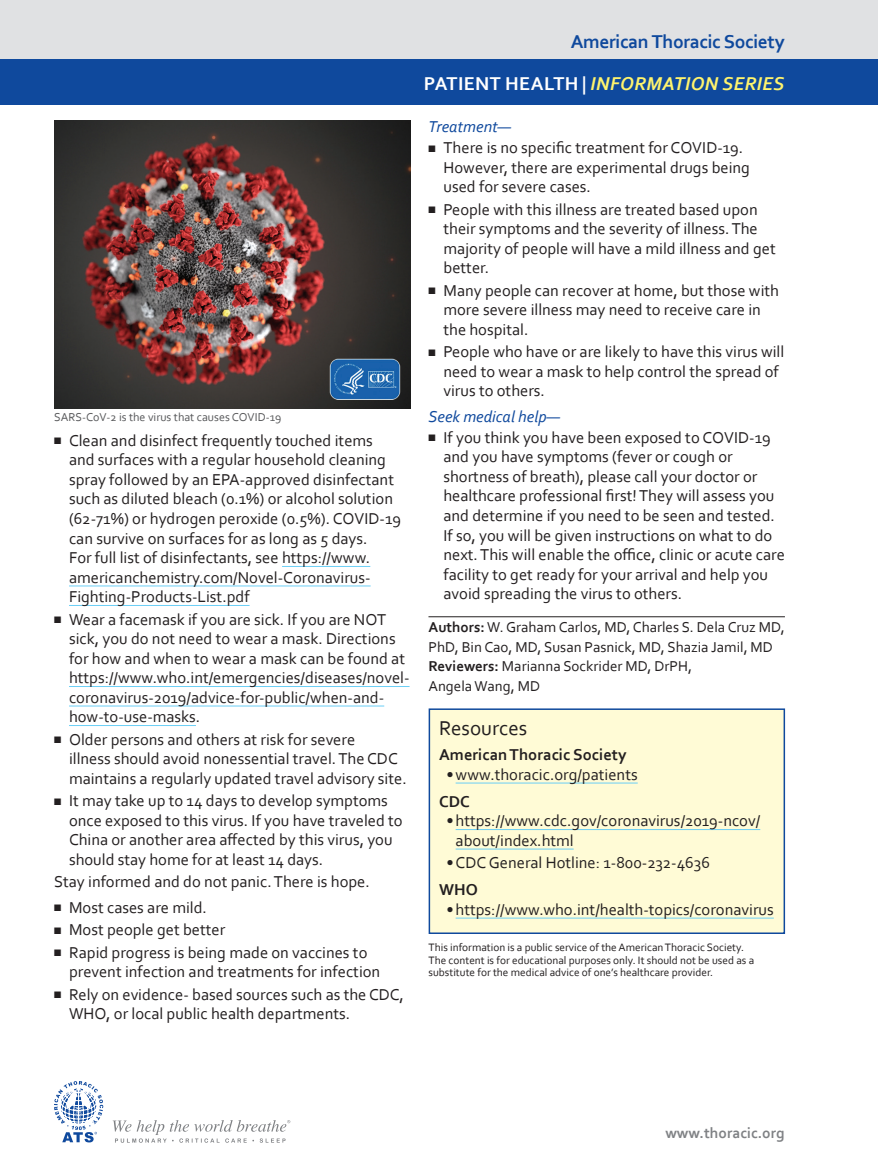
<style>
.page{position:relative;width:878px;height:1175px;background:#fff}
.page>*{position:absolute;margin:0;border:0;box-sizing:border-box;transform-origin:0 0}
.Resources_Box_Title{font:21px "Corbel";color:#231f20}
.t1{font:italic 700 19.5px "Corbel";letter-spacing:.02em;color:#fff46d}
.t2{font:700 19.5px "Corbel";letter-spacing:-.02em;color:#0f499d}
.Body{font:16.5px/19.5px "Corbel";color:#231f20}
.Resources_Headline{font:700 16.5px "Corbel";color:#231f20}
.Body_Sub_Headline{font:italic 16.5px "Corbel";color:#0f499d}
.Bottom_ATS_URL{font:700 15.45px "Corbel";color:#808285}
.Authors{font:15px/19.5px "Corbel";color:#231f20}
.Body-2{font:12px "Corbel";color:#57585a}
.Endnote{font:11.25px/12.8px "Corbel";color:#231f20}
.s1{font-style:normal;color:#fff}
.s2{font-weight:700}
</style>
<div class="page">
<div style="left:0;top:0;width:878px;height:60px;background:#e0e1e3"></div>
<div style="left:0;top:59px;width:878px;height:46px;background:#0f499d"></div>
<hr style="left:282px;top:566px;width:88px;height:1px;background:#6bcff6">
<hr style="left:69px;top:585px;width:301px;height:1px;background:#6bcff6">
<hr style="left:69px;top:605px;width:180px;height:1px;background:#6bcff6">
<hr style="left:69px;top:686px;width:340px;height:1px;background:#6bcff6">
<hr style="left:69px;top:705px;width:315px;height:1px;background:#6bcff6">
<hr style="left:69px;top:725px;width:127px;height:1px;background:#6bcff6">
<hr style="left:428px;top:616px;width:356px;height:1px;background:#231f20">
<div style="left:429px;top:709px;width:355px;height:224px;background:#fffbd6"></div>
<hr style="left:455px;top:782px;width:182px;height:1px;background:#6bcff6">
<hr style="left:455px;top:829px;width:305px;height:1px;background:#6bcff6">
<hr style="left:455px;top:848px;width:118px;height:1px;background:#6bcff6">
<hr style="left:455px;top:917px;width:318px;height:1px;background:#6bcff6">
<div style="left:428px;top:708px;width:357px;height:226px;border:2px solid #0f499d"></div>
<svg style="left:113px;top:1120px;width:177px;height:22px"></svg>
<svg style="left:54px;top:1081px;width:49px;height:61px"></svg>
<img style="left:55px;top:120px;width:355px;height:288px">
<p class="Body-2" style="left:54px;top:409px;width:229px">SARS-CoV-2 is the virus that causes COVID-19</p>
<p class="Body" style="left:69px;top:430px;width:333px;text-indent:-15px">■ Clean and disinfect frequently touched items and surfaces with a regular household cleaning spray followed by an EPA-approved disinfectant such as diluted bleach (0.1%) or alcohol solution (62-71%) or hydrogen peroxide (0.5%). COVID-19 can survive on surfaces for as long as 5 days.<br>For full list of disinfectants, see https://www. americanchemistry.com/Novel-Coronavirus-Fighting-Products-List.pdf</p>
<p class="Body" style="left:69px;top:609px;width:342px;text-indent:-15px">■ Wear a facemask if you are sick. If you are NOT sick, you do not need to wear a mask. Directions for how and when to wear a mask can be found at https://www.who.int/emergencies/diseases/novel&shy;coronavirus-2019/advice-for-public/when-and&shy;how-to-use-masks.</p>
<p class="Body" style="left:69px;top:729px;width:339px;text-indent:-15px">■ Older persons and others at risk for severe<br>illness should avoid nonessential travel. The CDC maintains a regularly updated travel advisory site.</p>
<p class="Body" style="left:69px;top:790px;width:335px;text-indent:-15px">■ It may take up to 14 days to develop symptoms once exposed to this virus. If you have traveled to China or another area affected by this virus, you should stay home for at least 14 days.</p>
<p class="Body" style="left:54px;top:871px;width:317px">Stay informed and do not panic. There is hope.</p>
<p class="Body" style="left:54px;top:897px;width:154px">■ Most cases are mild.</p>
<p class="Body" style="left:54px;top:919px;width:173px">■ Most people get better</p>
<p class="Body" style="left:69px;top:942px;width:313px;text-indent:-15px">■ Rapid progress is being made on vaccines to prevent infection and treatments for infection</p>
<p class="Body" style="left:69px;top:984px;width:336px;text-indent:-15px">■ Rely on evidence- based sources such as the CDC,<br>WHO, or local public health departments.</p>
<p class="t2" style="left:570px;top:29px;width:216px">American Thoracic Society</p>
<p class="t1" style="left:424px;top:71px;width:362px"><span class="s1">PATIENT HEALTH |</span> INFORMATION SERIES</p>
<p class="Body_Sub_Headline" style="left:428px;top:117px;width:84px">Treatment—</p>
<p class="Body" style="left:443px;top:138px;width:308px;text-indent:-15px">■ There is no specific treatment for COVID-19.<br>However, there are experimental drugs being used for severe cases.</p>
<p class="Body" style="left:443px;top:199px;width:334px;text-indent:-15px">■ People with this illness are treated based upon their symptoms and the severity of illness. The majority of people will have a mild illness and get better.</p>
<p class="Body" style="left:443px;top:280px;width:337px;text-indent:-15px">■ Many people can recover at home, but those with more severe illness may need to receive care in the hospital.</p>
<p class="Body" style="left:443px;top:342px;width:342px;text-indent:-15px">■ People who have or are likely to have this virus will need to wear a mask to help control the spread of virus to others.</p>
<p class="Body_Sub_Headline" style="left:428px;top:406px;width:133px">Seek medical help—</p>
<p class="Body" style="left:443px;top:427px;width:343px;text-indent:-15px">■ If you think you have been exposed to COVID-19 and you have symptoms (fever or cough or shortness of breath), please call your doctor or healthcare professional first! They will assess you and determine if you need to be seen and tested.<br>If so, you will be given instructions on what to do next. This will enable the office, clinic or acute care facility to get ready for your arrival and help you avoid spreading the virus to others.</p>
<p class="Authors" style="left:428px;top:617px;width:358px"><span class="s2">Authors:</span> W. Graham Carlos, MD, Charles S. Dela Cruz MD, PhD, Bin Cao, MD, Susan Pasnick, MD, Shazia Jamil, MD <span class="s2">Reviewers:</span> Marianna Sockrider MD, DrPH,<br>Angela Wang, MD</p>
<p class="Resources_Box_Title" style="left:439px;top:714px;width:90px">Resources</p>
<p class="Resources_Headline" style="left:439px;top:744px;width:189px">American Thoracic Society</p>
<p class="Body" style="left:446px;top:764px;width:192px">•www.thoracic.org/patients</p>
<p class="Resources_Headline" style="left:439px;top:791px;width:32px">CDC</p>
<p class="Body" style="left:455px;top:810px;width:306px;text-indent:-9px">•https://www.cdc.gov/coronavirus/2019-ncov/ about/index.html</p>
<p class="Body" style="left:446px;top:852px;width:265px">•CDC General Hotline: 1-800-232-4636</p>
<p class="Resources_Headline" style="left:439px;top:879px;width:40px">WHO</p>
<p class="Body" style="left:446px;top:899px;width:328px">•https://www.who.int/health-topics/coronavirus</p>
<p class="Endnote" style="left:428px;top:940px;width:327px">This information is a public service of the American Thoracic Society.<br>The content is for educational purposes only. It should not be used as a substitute for the medical advice of one’s healthcare provider.</p>
<p class="Bottom_ATS_URL" style="left:665px;top:1123px;width:121px">www.thoracic.org</p>
</div>
